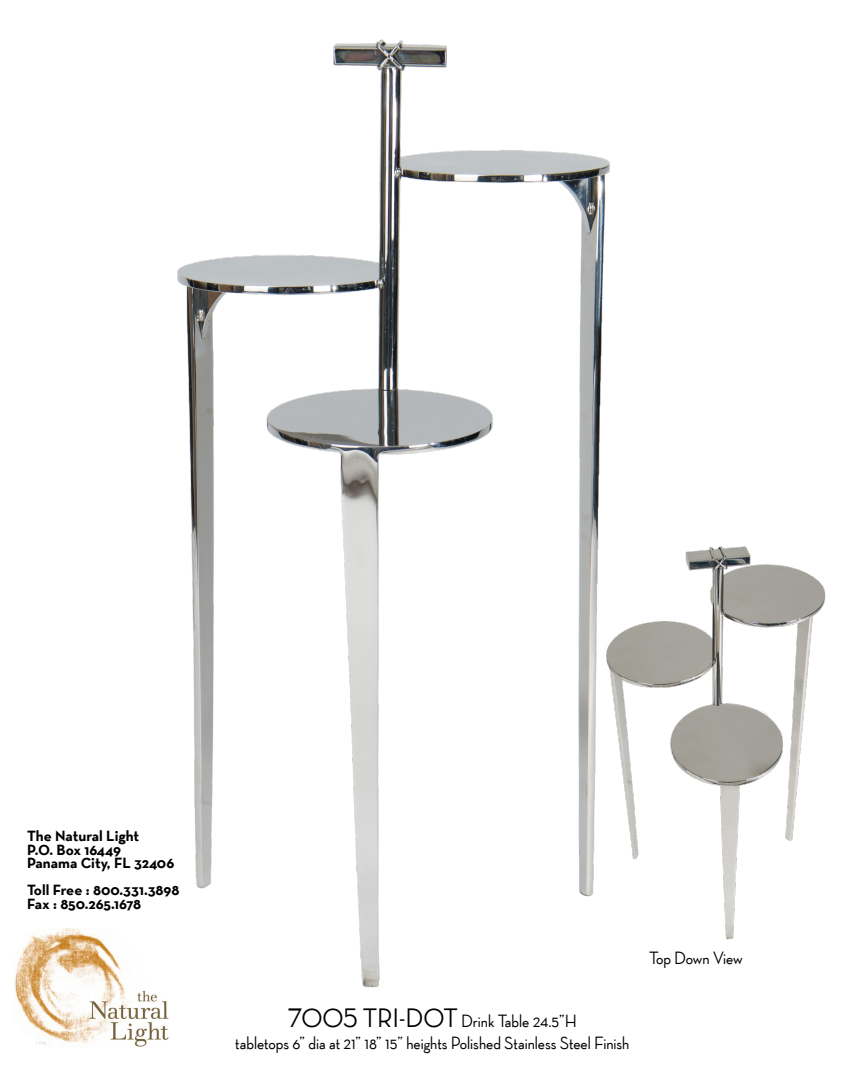
<style>
.page{position:relative;width:867px;height:1083px;background:#fff}
.page>*{position:absolute;margin:0;border:0;box-sizing:border-box;transform-origin:0 0}
.t1{font:500 18px/21.6px "Neutraface Display TT";color:#000;text-align:center}
.t2{font:700 15px/13.5px "Neutraface Text TT";color:#000}
.t3{font:4.5px "Arial";color:#d5d7d8}
.s1{font-size:27px}
</style>
<div class="page">
<img style="left:177px;top:39px;width:433px;height:949px">
<img style="left:601px;top:541px;width:225px;height:402px">
<img style="left:14px;top:928px;width:155px;height:119px">
<p class="t2" style="left:27px;top:829px;width:149px">The Natural Light<br>P.O. Box 16449<br>Panama City, FL 32406</p>
<p class="t2" style="left:27px;top:883px;width:154px">Toll Free : 800.331.3898<br>Fax : 850.265.1678</p>
<p class="t3" style="left:36px;top:1039px;width:12px">217A</p>
<p class="t1" style="left:235px;top:1010px;width:395px"><span class="s1">7005 TRI-DOT</span> Drink Table 24.5”H<br>tabletops 6” dia at 21” 18” 15” heights Polished Stainless Steel Finish</p>
<p class="t1" style="left:649px;top:946px;width:95px">Top Down View</p>
</div>
